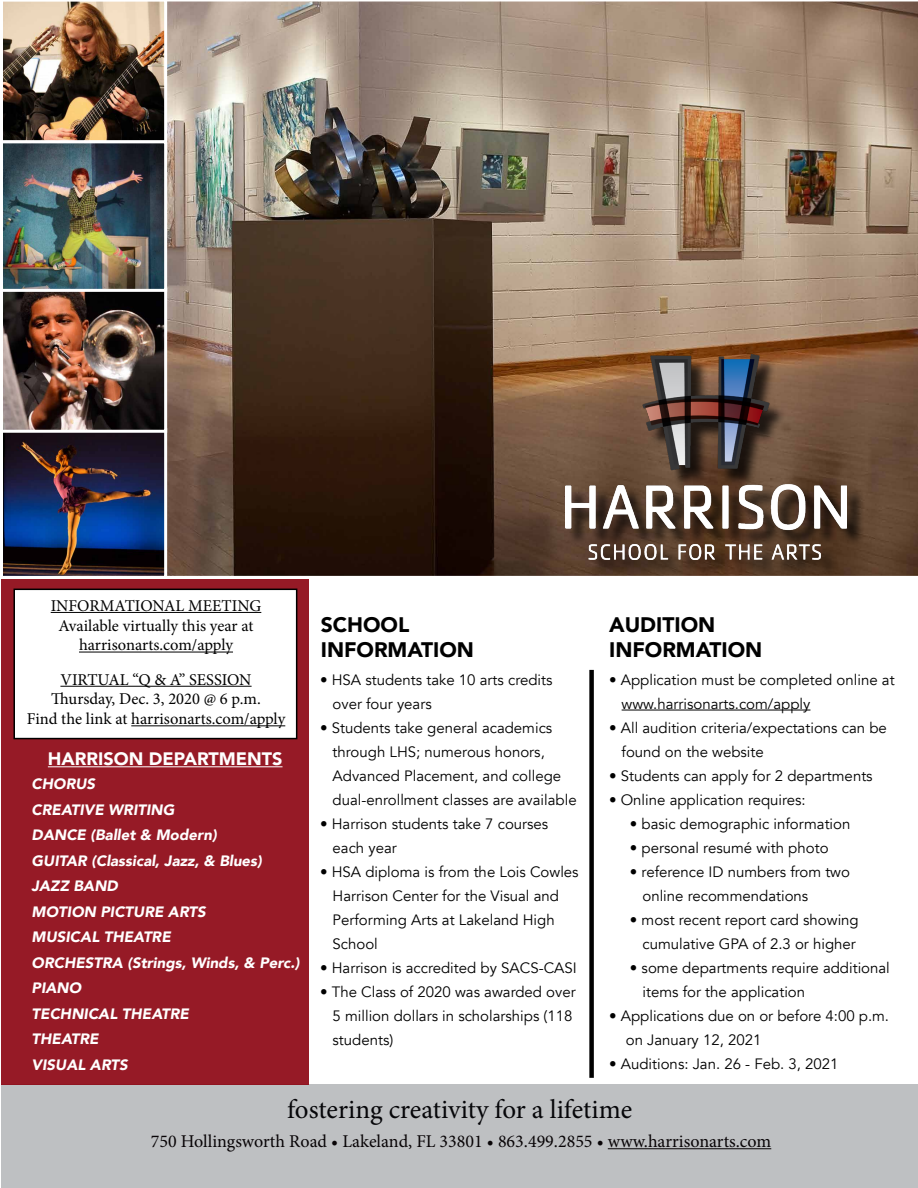
<style>
.page{position:relative;width:918px;height:1188px;background:#fff}
.page>*{position:absolute;margin:0;border:0;box-sizing:border-box;transform-origin:0 0}
.t1{font:27px "Minion Pro";color:#060609}
.t2{font:900 21px/25.5px "Avenir";color:#000}
.t3{font:18px "Minion Pro";color:#080406}
.t4{font:900 18px "Avenir";color:#fff}
.t5{font:16.5px/19.8px "Minion Pro";color:#000;text-align:center}
.t6{font:15px/24px "Avenir";color:#000}
.t7{font:italic 900 15px/25.5px "Avenir";color:#fff}
</style>
<div class="page">
<div style="left:2px;top:1084px;width:916px;height:104px;background:#bec0c2"></div>
<img style="left:167px;top:1px;width:751px;height:575px">
<div style="left:568px;top:357px;width:297px;height:220px;background:#000;opacity:.75"></div>
<img style="left:565px;top:354px;width:281px;height:205px">
<div style="left:2px;top:579px;width:307px;height:505px;background:#961a26"></div>
<div style="left:14px;top:589px;width:283px;height:150px;background:#fff"></div>
<div style="left:14px;top:589px;width:283px;height:150px;border:2px solid #000"></div>
<hr style="left:51px;top:612px;width:210px;height:1px;background:#000">
<hr style="left:79px;top:652px;width:154px;height:1px;background:#000">
<hr style="left:60px;top:686px;width:192px;height:1px;background:#000">
<hr style="left:131px;top:725px;width:154px;height:1px;background:#000">
<hr style="left:48px;top:766px;width:235px;height:1px;background:#fff">
<hr style="left:608px;top:1148px;width:163px;height:1px;background:#080406">
<hr style="left:622px;top:710px;width:188px;height:1px;background:#000">
<div style="left:589px;top:670px;width:5px;height:408px;background:#000"></div>
<img style="left:4px;top:144px;width:159px;height:431px">
<div style="left:0;top:428px;width:167px;height:151px;border:3px solid #fff"></div>
<div style="left:0;top:288px;width:167px;height:145px;border:3px solid #fff"></div>
<img style="left:3px;top:1px;width:162px;height:139px">
<div style="left:0;top:140px;width:167px;height:152px;border:3px solid #fff"></div>
<p class="t5" style="left:51px;top:596px;width:212px">INFORMATIONAL MEETING<br>Available virtually this year at harrisonarts.com/apply</p>
<p class="t5" style="left:27px;top:670px;width:260px">VIRTUAL “Q &amp; A” SESSION<br>Thursday, Dec. 3, 2020 @ 6 p.m.<br>Find the link at harrisonarts.com/apply</p>
<p class="t4" style="left:48px;top:744px;width:236px">HARRISON DEPARTMENTS</p>
<p class="t7" style="left:32px;top:771px;width:270px">CHORUS<br>CREATIVE WRITING<br>DANCE (Ballet &amp; Modern)<br>GUITAR (Classical, Jazz, &amp; Blues)<br>JAZZ BAND<br>MOTION PICTURE ARTS<br>MUSICAL THEATRE<br>ORCHESTRA (Strings, Winds, &amp; Perc.)<br>PIANO<br>TECHNICAL THEATRE<br>THEATRE<br>VISUAL ARTS</p>
<h2 class="t2" style="left:321px;top:611px;width:155px">SCHOOL<br>INFORMATION</h2>
<p class="t6" style="left:333px;top:668px;width:221px;text-indent:-13px">• HSA students take 10 arts credits over four years</p>
<p class="t6" style="left:333px;top:716px;width:246px;text-indent:-13px">• Students take general academics through LHS; numerous honors, Advanced Placement, and college dual-enrollment classes are available</p>
<p class="t6" style="left:333px;top:812px;width:217px;text-indent:-13px">• Harrison students take 7 courses each year</p>
<p class="t6" style="left:333px;top:860px;width:248px;text-indent:-13px">• HSA diploma is from the Lois Cowles<br>Harrison Center for the Visual and<br>Performing Arts at Lakeland High<br>School</p>
<p class="t6" style="left:320px;top:956px;width:258px">• Harrison is accredited by SACS-CASI</p>
<p class="t6" style="left:333px;top:980px;width:245px;text-indent:-13px">• The Class of 2020 was awarded over<br>5 million dollars in scholarships (118 students)</p>
<h2 class="t2" style="left:609px;top:611px;width:155px">AUDITION<br>INFORMATION</h2>
<p class="t6" style="left:622px;top:668px;width:275px;text-indent:-13px">• Application must be completed online at www.harrisonarts.com/apply</p>
<p class="t6" style="left:622px;top:716px;width:267px;text-indent:-13px">• All audition criteria/expectations can be found on the website</p>
<p class="t6" style="left:609px;top:764px;width:265px">• Students can apply for 2 departments</p>
<p class="t6" style="left:609px;top:788px;width:198px">• Online application requires:</p>
<p class="t6" style="left:630px;top:812px;width:222px">• basic demographic information</p>
<p class="t6" style="left:630px;top:836px;width:200px">• personal resumé with photo</p>
<p class="t6" style="left:642px;top:860px;width:209px;text-indent:-13px">• reference ID numbers from two online recommendations</p>
<p class="t6" style="left:630px;top:908px;width:230px;text-align:right">• most recent report card showing cumulative GPA of 2.3 or higher</p>
<p class="t6" style="left:642px;top:956px;width:249px;text-indent:-13px">• some departments require additional items for the application</p>
<p class="t6" style="left:626px;top:1004px;width:265px;text-indent:-17px">• Applications due on or before 4:00 p.m. on January 12, 2021</p>
<p class="t6" style="left:609px;top:1052px;width:231px">• Auditions: Jan. 26 - Feb. 3, 2021</p>
<h1 class="t1" style="left:287px;top:1091px;width:347px">fostering creativity for a lifetime</h1>
<p class="t3" style="left:151px;top:1129px;width:622px">750 Hollingsworth Road • Lakeland, FL 33801 • 863.499.2855 • www.harrisonarts.com</p>
</div>
